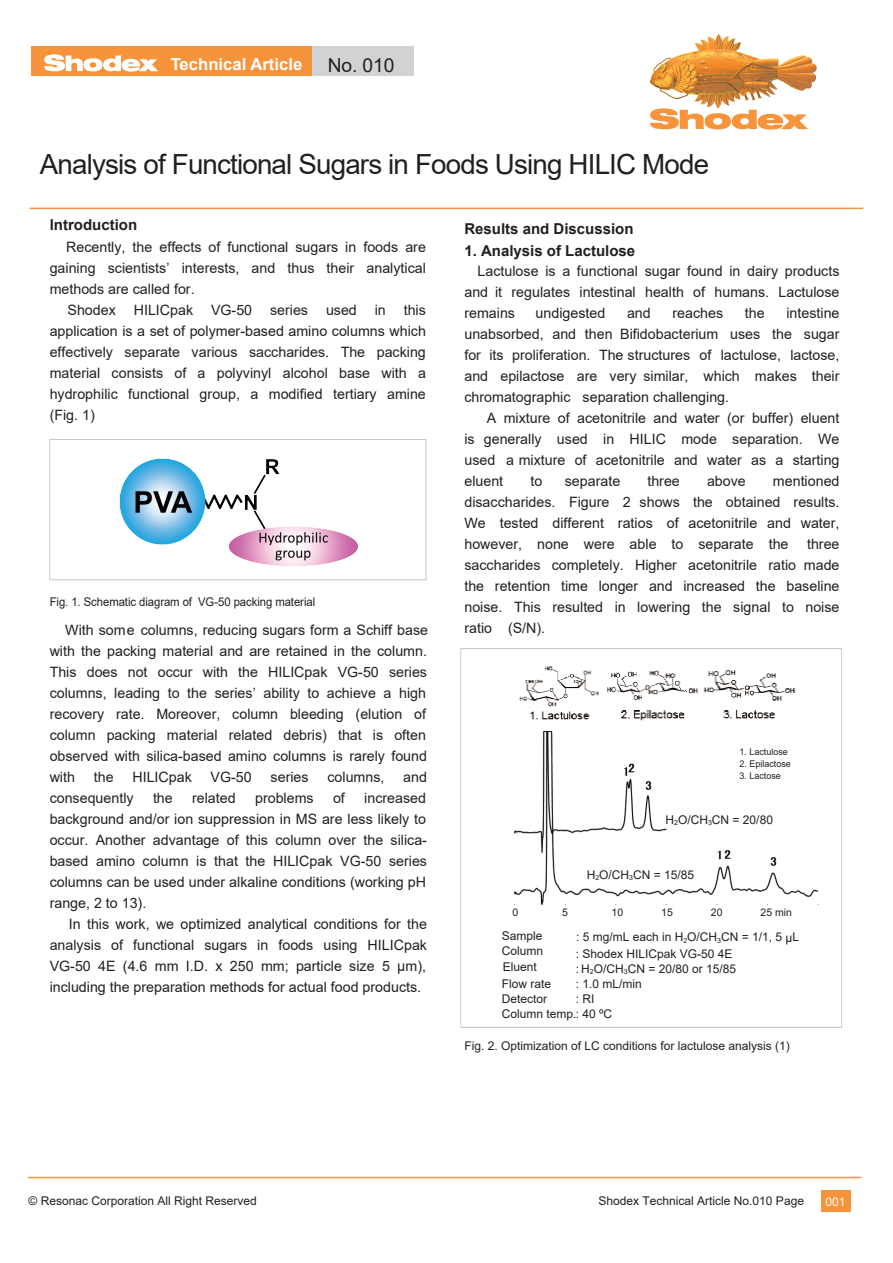
<style>
.page{position:relative;width:893px;height:1263px;background:#fff}
.page>*{position:absolute;margin:0;border:0;box-sizing:border-box;transform-origin:0 0}
.t1{font:27.75px "Arial";letter-spacing:-.03em;color:#231f20}
.t2{font:19.2px "Arial";color:#231f20}
.t3{font:700 16.65px "Arial";color:#fff}
.t4{font:700 15px "Arial";color:#231f20}
.t5{font:14.25px/21px "Arial";color:#231f20;text-align:justify}
.t6{font:12px/15px "Arial";color:#231f20}
.t7{font:12px "Arial";color:#231f20;scale:.94 1}
.t8{font:12px "Arial";color:#231f20}
.t9{font:12px "Arial";color:#fff}
.t10{font:10.5px "Arial";color:#231f20}
.t11{font:9.3px "Arial";color:#231f20}
.s1{font-style:inherit}
</style>
<div class="page">
<div style="left:821px;top:1191px;width:29px;height:21px;background:#f7943b"></div>
<hr style="left:30px;top:208px;width:833px;height:1px;background:#f7943b">
<div style="left:286px;top:47px;width:127px;height:29px;background:#d1d2d4"></div>
<div style="left:31px;top:47px;width:281px;height:29px;background:#f7943b"></div>
<svg style="left:44px;top:54px;width:114px;height:18px"></svg>
<img style="left:650px;top:37px;width:66px;height:70px">
<svg style="left:650px;top:108px;width:158px;height:22px"></svg>
<hr style="left:28px;top:1177px;width:833px;height:1px;background:#f7943b">
<img style="left:119px;top:458px;width:239px;height:108px">
<img style="left:514px;top:731px;width:305px;height:174px">
<div style="left:657px;top:802px;width:108px;height:17px;background:#fff"></div>
<div style="left:593px;top:862px;width:118px;height:17px;background:#fff"></div>
<img style="left:519px;top:666px;width:277px;height:55px">
<p class="t3" style="left:171px;top:53px;width:133px">Technical Article</p>
<h2 class="t2" style="left:328px;top:52px;width:68px">No. 010</h2>
<h1 class="t1" style="left:40px;top:145px;width:671px">Analysis of Functional Sugars in Foods Using HILIC Mode</h1>
<p class="t4" style="left:50px;top:214px;width:89px">Introduction</p>
<p class="t5" style="left:66px;top:236px;width:361px">Recently, the effects of functional sugars in foods are</p>
<p class="t5" style="left:50px;top:257px;width:378px">gaining scientists’ interests, and thus their analytical</p>
<p class="t5" style="left:50px;top:278px;width:146px">methods are called for.</p>
<p class="t5" style="left:68px;top:299px;width:50px">Shodex</p>
<p class="t5" style="left:134px;top:299px;width:61px">HILICpak</p>
<p class="t5" style="left:211px;top:299px;width:43px">VG-50</p>
<p class="t5" style="left:270px;top:299px;width:40px">series</p>
<p class="t5" style="left:326px;top:299px;width:32px">used</p>
<p class="t5" style="left:375px;top:299px;width:13px">in</p>
<p class="t5" style="left:50px;top:299px;width:378px;text-indent:354px">this application is a set of polymer-based amino columns which effectively separate various saccharides. The packing material consists of a polyvinyl alcohol base with a hydrophilic functional group, a modified tertiary amine (Fig. 1)</p>
<p class="t7" style="left:50px;top:593px;width:284px">Fig. 1. Schematic diagram of VG-50 packing material</p>
<p class="t5" style="left:50px;top:619px;width:380px;text-align:left;text-indent:16px">With some columns, reducing sugars form a Schiff base with the packing material and are retained in the column.<br>This does not occur with the HILICpak VG-50 series columns, leading to the series’ ability to achieve a high recovery rate. Moreover, column bleeding (elution of column packing material related debris) that is often observed with silica-based amino columns is rarely found with</p>
<p class="t5" style="left:94px;top:766px;width:21px">the</p>
<p class="t5" style="left:132px;top:766px;width:61px">HILICpak</p>
<p class="t5" style="left:211px;top:766px;width:43px">VG-50</p>
<p class="t5" style="left:271px;top:766px;width:40px">series</p>
<p class="t5" style="left:327px;top:766px;width:59px">columns,</p>
<p class="t5" style="left:403px;top:766px;width:25px">and</p>
<p class="t5" style="left:50px;top:787px;width:85px">consequently</p>
<p class="t5" style="left:153px;top:787px;width:21px">the</p>
<p class="t5" style="left:192px;top:787px;width:45px">related</p>
<p class="t5" style="left:255px;top:787px;width:60px">problems</p>
<p class="t5" style="left:333px;top:787px;width:13px">of</p>
<p class="t5" style="left:50px;top:787px;width:379px;text-indent:315px">increased background and/or ion suppression in MS are less likely to occur. Another advantage of this column over the silica&shy;based amino column is that the HILICpak VG-50 series columns can be used under alkaline conditions (working pH range, 2 to 13).</p>
<p class="t5" style="left:50px;top:913px;width:379px;text-indent:19px">In this work, we optimized analytical conditions for the analysis of functional sugars in foods using HILICpak VG-50 4E (4.6 mm I.D. x 250 mm; particle size 5 μm), including the preparation methods for actual food products.</p>
<p class="t4" style="left:464px;top:219px;width:171px">Results and Discussion</p>
<p class="t4" style="left:464px;top:241px;width:172px">1. Analysis of Lactulose</p>
<p class="t5" style="left:464px;top:260px;width:377px;text-indent:13px">Lactulose is a functional sugar found in dairy products and it regulates intestinal health of humans. Lactulose remains</p>
<p class="t5" style="left:464px;top:302px;width:377px;text-indent:322px">intestine unabsorbed, and then Bifidobacterium uses the sugar for its proliferation. The structures of lactulose, lactose, and epilactose are very similar, which makes their chromatographic separation challenging.</p>
<p class="t5" style="left:464px;top:407px;width:377px;text-indent:22px">A mixture of acetonitrile and water (or buffer) eluent is generally used in HILIC mode separation. We used a mixture of acetonitrile and water as a starting eluent</p>
<p class="t5" style="left:536px;top:302px;width:71px">undigested</p>
<p class="t5" style="left:627px;top:302px;width:25px">and</p>
<p class="t5" style="left:672px;top:302px;width:52px">reaches</p>
<p class="t5" style="left:745px;top:302px;width:21px">the</p>
<p class="t5" style="left:464px;top:470px;width:377px;text-indent:309px">mentioned disaccharides. Figure 2 shows the obtained results.<br>We tested different ratios of acetonitrile and water, however, none were able to separate the</p>
<p class="t5" style="left:530px;top:470px;width:13px">to</p>
<p class="t5" style="left:565px;top:470px;width:57px">separate</p>
<p class="t5" style="left:647px;top:470px;width:34px">three</p>
<p class="t5" style="left:707px;top:470px;width:40px">above</p>
<p class="t5" style="left:464px;top:533px;width:377px;text-indent:343px">three saccharides completely. Higher acetonitrile ratio made the retention time longer and increased the baseline noise. This resulted in lowering the signal to noise ratio (S/N).</p>
<p class="t11" style="left:740px;top:745px;width:50px">1. Lactulose</p>
<p class="t11" style="left:740px;top:757px;width:53px">2. Epilactose</p>
<p class="t11" style="left:740px;top:769px;width:43px">3. Lactose</p>
<p class="t6" style="left:665px;top:812px;width:109px">H<sub>2</sub>O/CH<sub>3</sub>CN = 20/80</p>
<p class="t6" style="left:587px;top:867px;width:109px">H<sub>2</sub>O/CH<sub>3</sub>CN = 15/85</p>
<p class="t10" style="left:512px;top:905px;width:7px">0</p>
<p class="t10" style="left:562px;top:905px;width:7px">5</p>
<p class="t10" style="left:612px;top:905px;width:13px">10</p>
<p class="t10" style="left:661px;top:905px;width:13px">15</p>
<p class="t10" style="left:711px;top:905px;width:13px">20</p>
<p class="t10" style="left:760px;top:905px;width:33px">25 min</p>
<p class="t6" style="left:502px;top:928px;width:43px">Sample<br>Column</p>
<p class="t6" style="left:502px;top:976px;width:51px">Flow rate<br>Detector</p>
<p class="t6" style="left:576px;top:928px;width:225px;line-height:17px">: 5 mg/mL each in H<sub>2</sub>O/CH<sub>3</sub>CN = 1/1, 5 μL : Shodex HILICpak VG-50 4E</p>
<p class="t6" style="left:576px;top:961px;width:162px">: H<sub>2</sub>O/CH<sub>3</sub>CN = 20/80 or 15/85</p>
<p class="t6" style="left:576px;top:976px;width:68px">: 1.0 mL/min</p>
<p class="t6" style="left:576px;top:991px;width:20px">: RI</p>
<p class="t6" style="left:502px;top:1006px;width:112px">Column temp.: 40 ºC</p>
<p class="t6" style="left:503px;top:959px;width:36px">Eluent</p>
<p class="t6" style="left:464px;top:1038px;width:327px">Fig. 2. Optimization of LC conditions for lactulose analysis (1)</p>
<p class="t8" style="left:29px;top:1192px;width:230px"><span class="s1">©</span> Resonac Corporation <span class="s1">All Right Reserved</span></p>
<p class="t6" style="left:599px;top:1193px;width:207px">Shodex Technical Article No.010 Page</p>
<p class="t9" style="left:826px;top:1193px;width:22px">001</p>
</div>
